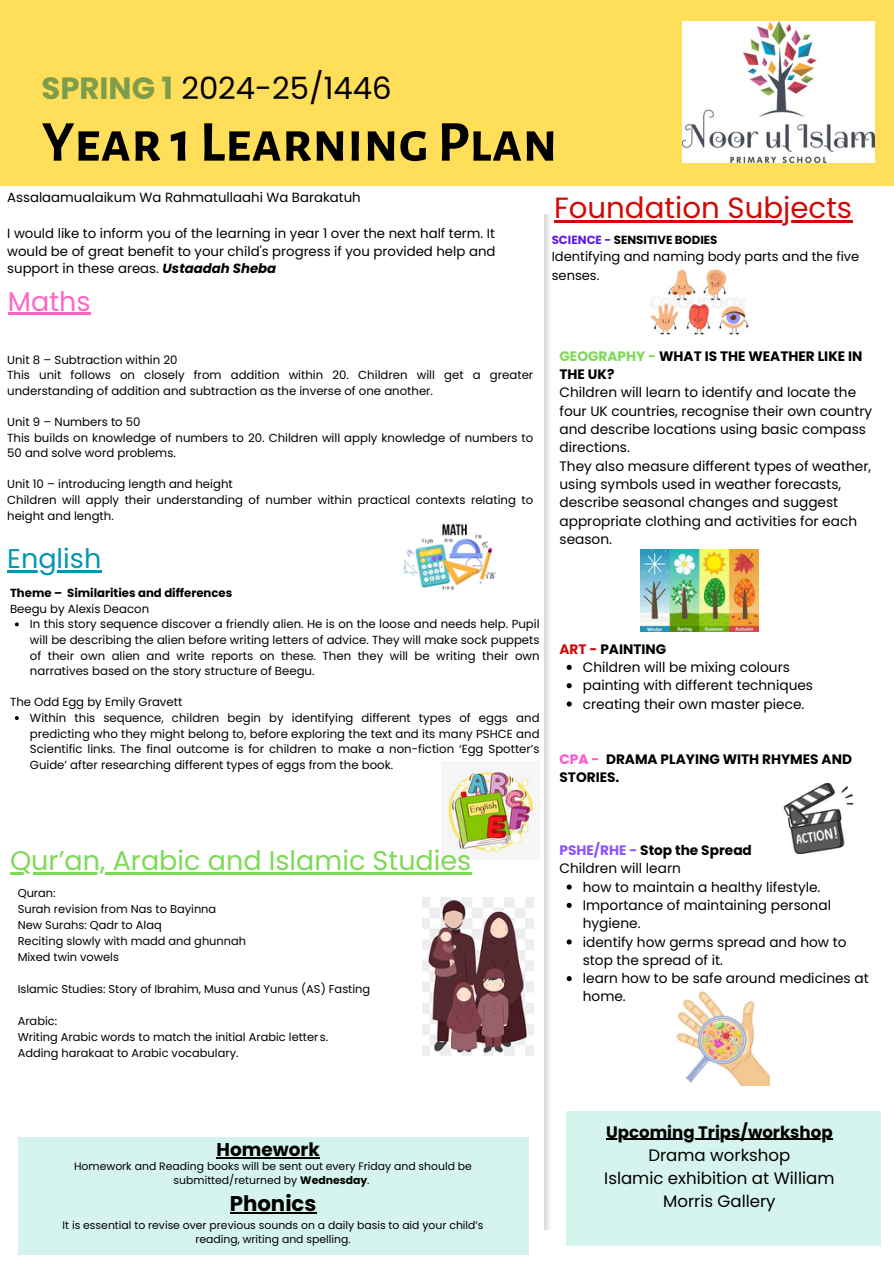
<style>
.page{position:relative;width:894px;height:1264px;background:#fff}
.page>*{position:absolute;margin:0;border:0;box-sizing:border-box;transform-origin:0 0}
.t1{font:700 57.9px "Alegreya Sans SC";color:#000}
.t2{font:30.75px "Poppins";color:#000}
.t3{font:29.25px "Poppins";color:#d10808}
.t4{font:27px "Poppins";color:#7ed957}
.t5{font:27px "Poppins";color:#0097b2}
.t6{font:27px "Poppins";color:#ff66c4}
.t7{font:700 21.3px "Poppins";color:#000}
.t8{font:700 18.45px "Poppins";color:#000}
.t9{font:16.65px/23.2px "Poppins";color:#000;text-align:center}
.t10{font:13.65px/18.3px "Poppins";color:#000}
.t11{font:700 13.65px/18.3px "Poppins";color:#000}
.t12{font:13.35px/17.7px "Poppins";color:#000;text-align:justify}
.t13{font:13.05px/18.1px "Poppins";color:#000}
.t14{font:11.7px/15.6px "Poppins";color:#000}
.t15{font:700 11.7px "Poppins";color:#000}
.t16{font:11.4px "Poppins";color:#000}
.t17{font:10.8px/14.4px "Poppins";color:#000;text-align:center}
.s1{font-weight:700;color:#7d9d4a}
.s2{font-weight:700;font-style:italic}
.s3{color:#5e17eb}
.s4{color:#7ed957}
.s5{color:#d10808}
.s6{color:#ff54d0}
.s7{color:#8c52ff}
.s8{font-weight:700}
</style>
<div class="page">
<div style="left:0;top:0;width:893px;height:186px;background:#ffde59"></div>
<div style="left:544px;top:214px;width:6px;height:1015px;background:#e5e5e5"></div>
<img style="left:640px;top:549px;width:118px;height:82px">
<img style="left:422px;top:897px;width:111px;height:158px">
<div style="left:566px;top:1110px;width:314px;height:135px;background:#d6f4ee"></div>
<div style="left:18px;top:1137px;width:510px;height:117px;background:#d6f4ee"></div>
<img style="left:682px;top:22px;width:192px;height:140px">
<img style="left:650px;top:269px;width:99px;height:66px">
<img style="left:783px;top:782px;width:71px;height:73px">
<img style="left:677px;top:991px;width:92px;height:94px">
<img style="left:403px;top:523px;width:94px;height:68px">
<img style="left:446px;top:770px;width:91px;height:83px">
<hr style="left:10px;top:872px;width:461px;height:2px;background:#7ed957">
<hr style="left:216px;top:1156px;width:104px;height:2px;background:#000">
<svg style="left:15px;top:622px;width:4px;height:4px"></svg>
<svg style="left:15px;top:716px;width:4px;height:4px"></svg>
<hr style="left:7px;top:570px;width:94px;height:2px;background:#0097b2">
<hr style="left:8px;top:313px;width:83px;height:2px;background:#ff66c4">
<hr style="left:554px;top:220px;width:298px;height:2px;background:#d10808">
<hr style="left:606px;top:1138px;width:226px;height:1px;background:#000">
<hr style="left:230px;top:1212px;width:86px;height:2px;background:#000">
<svg style="left:566px;top:665px;width:5px;height:5px"></svg>
<svg style="left:566px;top:683px;width:5px;height:5px"></svg>
<svg style="left:566px;top:701px;width:5px;height:5px"></svg>
<svg style="left:566px;top:884px;width:5px;height:5px"></svg>
<svg style="left:566px;top:902px;width:5px;height:5px"></svg>
<svg style="left:566px;top:939px;width:5px;height:5px"></svg>
<svg style="left:566px;top:976px;width:5px;height:5px"></svg>
<p class="t2" style="left:42px;top:67px;width:351px"><span class="s1">SPRING 1</span> 2024-25/1446</p>
<p class="t1" style="left:42px;top:114px;width:517px">Year 1 Learning Plan</p>
<p class="t12" style="left:7px;top:189px;width:355px">Assalaamualaikum Wa Rahmatullaahi Wa Barakatuh</p>
<p class="t12" style="left:7px;top:224px;width:489px">I would like to inform you of the learning in year 1 over the next half term. It would be of great benefit to your child's progress if you provided help and support in these areas. <span class="s2">Ustaadah Sheba</span></p>
<p class="t6" style="left:8px;top:282px;width:84px">Maths</p>
<p class="t3" style="left:554px;top:187px;width:299px">Foundation Subjects</p>
<p class="t15" style="left:551px;top:231px;width:167px"><span class="s3">SCIENCE -</span> SENSITIVE BODIES</p>
<p class="t13" style="left:551px;top:248px;width:309px">Identifying and naming body parts and the five senses.</p>
<p class="t14" style="left:7px;top:351px;width:172px">Unit 8 – Subtraction within 20</p>
<p class="t14" style="left:7px;top:367px;width:527px">This unit follows on closely from addition within 20. Children will get a greater understanding of addition and subtraction as the inverse of one another.</p>
<p class="t14" style="left:7px;top:414px;width:135px">Unit 9 – Numbers to 50</p>
<p class="t14" style="left:7px;top:429px;width:527px">This builds on knowledge of numbers to 20. Children will apply knowledge of numbers to<br>50 and solve word problems.</p>
<p class="t14" style="left:7px;top:476px;width:227px">Unit 10 – introducing length and height</p>
<p class="t14" style="left:7px;top:492px;width:527px">Children will apply their understanding of number within practical contexts relating to height and length.</p>
<p class="t5" style="left:7px;top:539px;width:96px">English</p>
<p class="t15" style="left:10px;top:585px;width:224px">Theme – Similarities and differences</p>
<p class="t14" style="left:10px;top:601px;width:141px">Beegu by Alexis Deacon</p>
<p class="t14" style="left:30px;top:616px;width:511px;text-align:justify">In this story sequence discover a friendly alien. He is on the loose and needs help. Pupil will be describing the alien before writing letters of advice. They will make sock puppets of their own alien and write reports on these. Then they will be writing their own narratives based on the story structure of Beegu.</p>
<p class="t14" style="left:10px;top:694px;width:174px">The Odd Egg by Emily Gravett</p>
<h4 class="t14" style="left:30px;top:710px;width:511px;text-align:justify">Within this sequence, children begin by identifying different types of eggs and predicting who they might belong to, before exploring the text and its many PSHCE and Scientific links. The final outcome is for children to make a non-fiction ‘Egg Spotter’s Guide’ after researching different types of eggs from the book.</h4>
<p class="t11" style="left:559px;top:347px;width:304px"><span class="s4">GEOGRAPHY -</span> WHAT IS THE WEATHER LIKE IN<br>THE UK?</p>
<h3 class="t10" style="left:559px;top:383px;width:314px">Children will learn to identify and locate the four UK countries, recognise their own country and describe locations using basic compass directions.</h3>
<p class="t10" style="left:559px;top:456px;width:313px">They also measure different types of weather, using symbols used in weather forecasts, describe seasonal changes and suggest appropriate clothing and activities for each season.</p>
<p class="t11" style="left:559px;top:639px;width:108px"><span class="s5">ART -</span> PAINTING</p>
<p class="t10" style="left:582px;top:658px;width:209px">Children will be mixing colours</p>
<p class="t10" style="left:582px;top:676px;width:232px">painting with different techniques</p>
<p class="t10" style="left:582px;top:694px;width:223px">creating their own master piece.</p>
<p class="t11" style="left:559px;top:749px;width:294px"><span class="s6">CPA -</span> DRAMA PLAYING WITH RHYMES AND</p>
<p class="t11" style="left:559px;top:767px;width:61px">STORIES.</p>
<p class="t4" style="left:10px;top:841px;width:462px">Qur’an, Arabic and Islamic Studies</p>
<p class="t16" style="left:18px;top:885px;width:39px">Quran:</p>
<h2 class="t16" style="left:18px;top:901px;width:200px">Surah revision from Nas to Bayinna</h2>
<h1 class="t16" style="left:18px;top:917px;width:146px">New Surahs: Qadr to Alaq</h1>
<p class="t16" style="left:18px;top:932px;width:230px">Reciting slowly with madd and ghunnah</p>
<p class="t16" style="left:18px;top:948px;width:103px">Mixed twin vowels</p>
<p class="t16" style="left:18px;top:980px;width:354px">Islamic Studies: Story of Ibrahim, Musa and Yunus (AS) Fasting</p>
<h4 class="t16" style="left:18px;top:1012px;width:41px">Arabic:</h4>
<p class="t16" style="left:18px;top:1028px;width:312px">Writing Arabic words to match the initial Arabic letter s.</p>
<p class="t16" style="left:18px;top:1044px;width:222px">Adding harakaat to Arabic vocabulary.</p>
<p class="t11" style="left:559px;top:841px;width:194px"><span class="s7">PSHE/RHE -</span> Stop the Spread</p>
<p class="t10" style="left:559px;top:859px;width:123px">Children will learn</p>
<p class="t10" style="left:582px;top:877px;width:239px">how to maintain a healthy lifestyle.</p>
<p class="t10" style="left:582px;top:896px;width:250px">Importance of maintaining personal hygiene.</p>
<p class="t10" style="left:582px;top:932px;width:265px">identify how germs spread and how to stop the spread of it.</p>
<p class="t10" style="left:582px;top:969px;width:287px">learn how to be safe around medicines at home.</p>
<p class="t8" style="left:216px;top:1136px;width:105px">Homework</p>
<p class="t17" style="left:74px;top:1158px;width:399px">Homework and Reading books will be sent out every Friday and should be submitted/returned by <span class="s8">Wednesday</span>.</p>
<p class="t7" style="left:230px;top:1188px;width:88px">Phonics</p>
<h5 class="t17" style="left:63px;top:1217px;width:422px">It is essential to revise over previous sounds on a daily basis to aid your child’s reading, writing and spelling.</h5>
<p class="t9" style="left:604px;top:1120px;width:232px"><span class="s8">Upcoming Trips/workshop<br></span>Drama workshop<br>Islamic exhibition at William<br>Morris Gallery</p>
</div>
